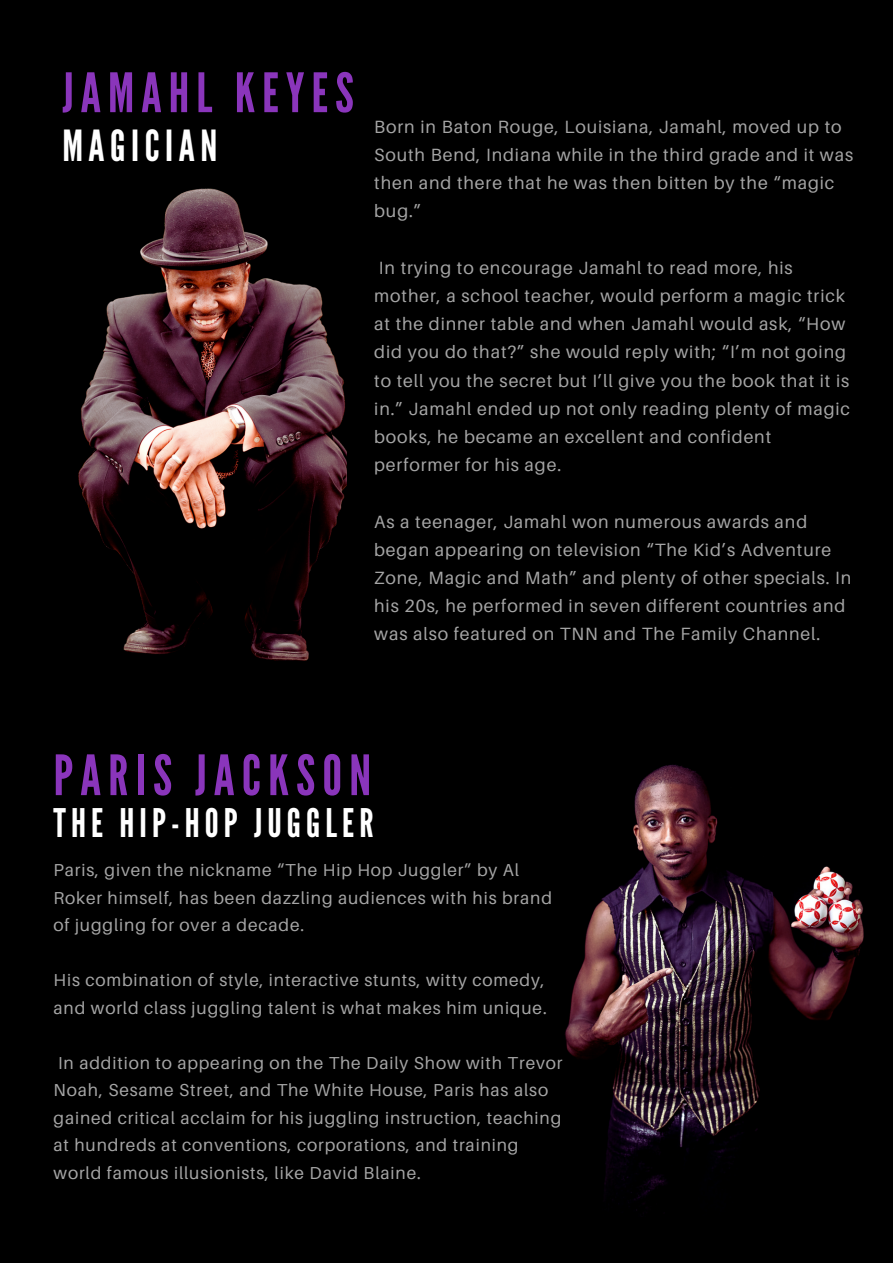
<style>
.page{position:relative;width:893px;height:1264px;background:#fff}
.page>*{position:absolute;margin:0;border:0;box-sizing:border-box;transform-origin:0 0}
.t1{font:55.5px "League Gothic";letter-spacing:.13em;color:#8a35bb}
.t2{font:54.15px "League Gothic";letter-spacing:.13em;color:#8a35bb}
.t3{font:42.75px "League Gothic";letter-spacing:.13em;color:#fff}
.t4{font:39.3px "League Gothic";letter-spacing:.13em;color:#fff}
.t5{font:17.7px/28.2px "Aileron";letter-spacing:.05em;color:#fff}
.t6{font:17.25px/27.5px "Aileron";letter-spacing:.05em;color:#fff}
</style>
<div class="page">
<div style="left:0;top:0;width:892px;height:1262px;background:#000"></div>
<img style="left:565px;top:765px;width:299px;height:446px">
<img style="left:78px;top:188px;width:269px;height:473px">
<h2 class="t2" style="left:62px;top:61px;width:293px">JAMAHL KEYES</h2>
<h3 class="t3" style="left:62px;top:121px;width:156px">MAGICIAN</h3>
<p class="t5" style="left:374px;top:112px;width:480px">Born in Baton Rouge, Louisiana, Jamahl, moved up to South Bend, Indiana while in the third grade and it was then and there that he was then bitten by the “magic bug.”</p>
<p class="t5" style="left:374px;top:253px;width:477px">In trying to encourage Jamahl to read more, his mother, a school teacher, would perform a magic trick at the dinner table and when Jamahl would ask, “How did you do that?” she would reply with; “I’m not going to tell you the secret but I’ll give you the book that it is in.” Jamahl ended up not only reading plenty of magic books, he became an excellent and confident performer for his age.</p>
<p class="t5" style="left:374px;top:507px;width:478px">As a teenager, Jamahl won numerous awards and began appearing on television “The Kid’s Adventure Zone, Magic and Math” and plenty of other specials. In his 20s, he performed in seven different countries and was also featured on TNN and The Family Channel.</p>
<h1 class="t1" style="left:54px;top:743px;width:319px">PARIS JACKSON</h1>
<h3 class="t4" style="left:54px;top:800px;width:321px">THE HIP-HOP JUGGLER</h3>
<p class="t6" style="left:54px;top:855px;width:500px">Paris, given the nickname “The Hip Hop Juggler” by Al<br>Roker himself, has been dazzling audiences with his brand of juggling for over a decade.</p>
<p class="t6" style="left:54px;top:965px;width:494px">His combination of style, interactive stunts, witty comedy, and world class juggling talent is what makes him unique.</p>
<p class="t6" style="left:54px;top:1048px;width:510px">In addition to appearing on the The Daily Show with Trevor Noah, Sesame Street, and The White House, Paris has also gained critical acclaim for his juggling instruction, teaching at hundreds at conventions, corporations, and training world famous illusionists, like David Blaine.</p>
</div>
